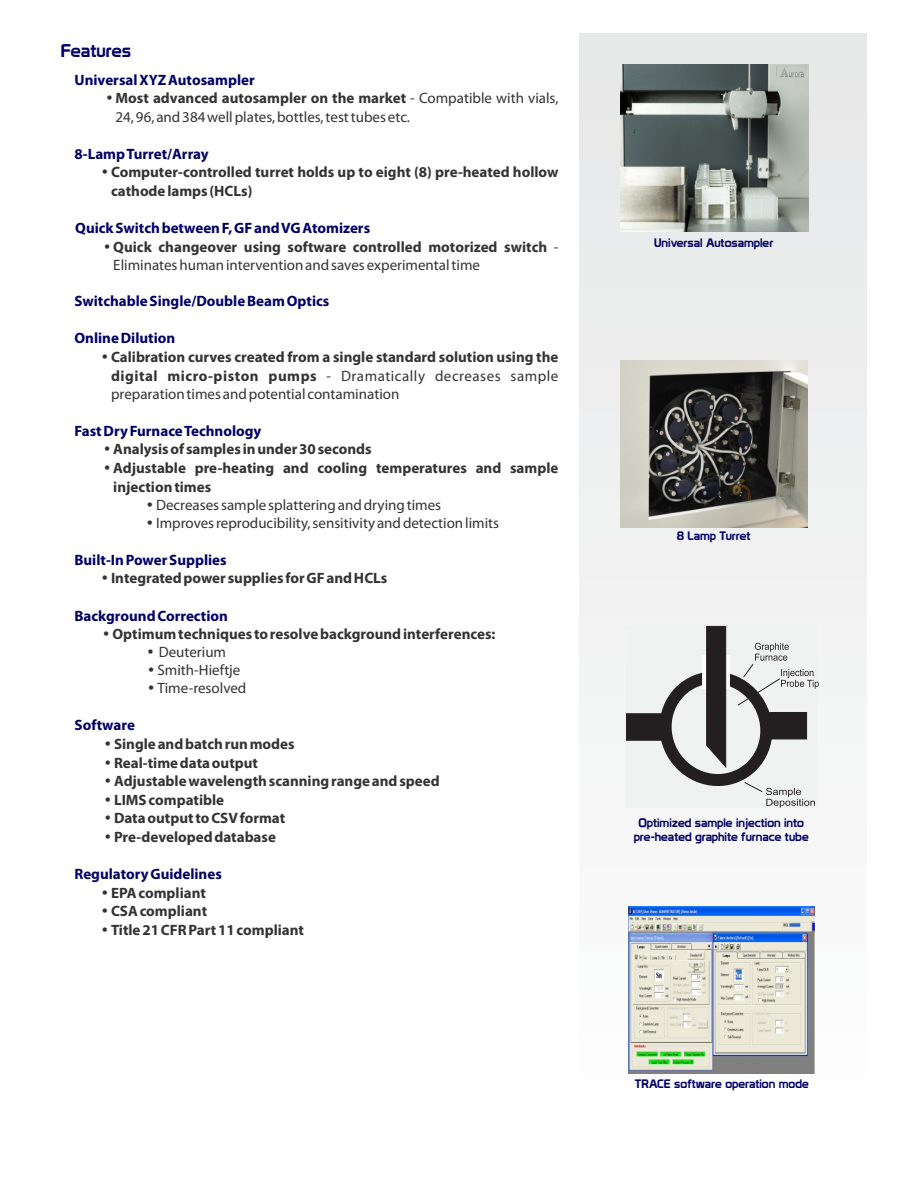
<style>
.page{position:relative;width:918px;height:1188px;background:#fff}
.page>*{position:absolute;margin:0;border:0;box-sizing:border-box;transform-origin:0 0}
.t1{font:18px "Prototype";color:#010066}
.t2{font:700 15px/18.6px "Myriad Pro";color:#333}
.t3{font:15px/18px "Myriad Pro";color:#333}
.t4{font:700 15px "Myriad Pro";color:#010066}
.t5{font:12px/14.1px "Prototype";color:#010066;text-align:center}
.s1{font-weight:700;color:#010066}
.s2{font-weight:700}
.s3{color:#010066}
.s4{font-weight:400}
</style>
<div class="page">
<div style="left:579px;top:33px;width:287px;height:1078px;background:linear-gradient(to right,#f2f2f3,#f1f1f2)"></div>
<img style="left:621px;top:360px;width:186px;height:168px">
<img style="left:629px;top:907px;width:186px;height:167px">
<img style="left:621px;top:65px;width:187px;height:167px">
<svg style="left:626px;top:626px;width:193px;height:182px"></svg>
<p class="t1" style="left:61px;top:42px;width:72px">Features</p>
<p class="t3" style="left:116px;top:72px;width:444px;text-indent:-41px"><span class="s1">Universal XYZ Autosampler<br></span><span class="s2">Most advanced autosampler on the market</span> - Compatible with vials,<br>24, 96, and 384 well plates, bottles, test tubes etc.</p>
<p class="t4" style="left:75px;top:147px;width:136px">8-Lamp Turret/Array</p>
<p class="t2" style="left:111px;top:164px;width:449px">Computer-controlled turret holds up to eight (8) pre-heated hollow cathode lamps (HCLs)</p>
<p class="t2" style="left:113px;top:220px;width:447px;text-indent:-38px"><span class="s3">Quick Switch between F, GF and VG Atomizers<br></span>Quick changeover using software controlled motorized switch <span class="s4">-<br>Eliminates human intervention and saves experimental time</span></p>
<p class="t4" style="left:75px;top:295px;width:256px">Switchable Single/Double Beam Optics</p>
<p class="t4" style="left:75px;top:332px;width:102px">Online Dilution</p>
<p class="t2" style="left:111px;top:349px;width:449px;text-align:justify">Calibration curves created from a single standard solution using the digital micro-piston pumps <span class="s4">- Dramatically decreases sample preparation times and potential contamination</span></p>
<p class="t4" style="left:74px;top:425px;width:188px">Fast Dry Furnace Technology</p>
<p class="t2" style="left:113px;top:441px;width:447px">Analysis of samples in under 30 seconds<br>Adjustable pre-heating and cooling temperatures and sample injection times</p>
<p class="t3" style="left:156px;top:497px;width:345px">Decreases sample splattering and drying times<br>Improves reproducibility, sensitivity and detection limits</p>
<p class="t4" style="left:74px;top:554px;width:154px">Built-In Power Supplies</p>
<p class="t2" style="left:111px;top:570px;width:278px">Integrated power supplies for GF and HCLs</p>
<p class="t4" style="left:74px;top:609px;width:155px">Background Correction</p>
<p class="t2" style="left:113px;top:626px;width:384px">Optimum techniques to resolve background interferences:</p>
<p class="t3" style="left:158px;top:644px;width:90px">Deuterium<br>Smith-Hieftje<br>Time-resolved</p>
<p class="t4" style="left:74px;top:719px;width:62px">Software</p>
<p class="t2" style="left:114px;top:736px;width:327px">Single and batch run modes<br>Real-time data output<br>Adjustable wavelength scanning range and speed<br>LIMS compatible<br>Data output to CSV format<br>Pre-developed database</p>
<p class="t4" style="left:74px;top:868px;width:149px">Regulatory Guidelines</p>
<p class="t2" style="left:111px;top:885px;width:195px">EPA compliant<br>CSA compliant<br>Title 21 CFR Part 11 compliant</p>
<p class="t5" style="left:654px;top:236px;width:121px">Universal Autosampler</p>
<p class="t5" style="left:677px;top:529px;width:75px">8 Lamp Turret</p>
<p class="t5" style="left:634px;top:816px;width:176px">Optimized sample injection into pre-heated graphite furnace tube</p>
<p class="t5" style="left:635px;top:1077px;width:176px">TRACE software operation mode</p>
</div>
